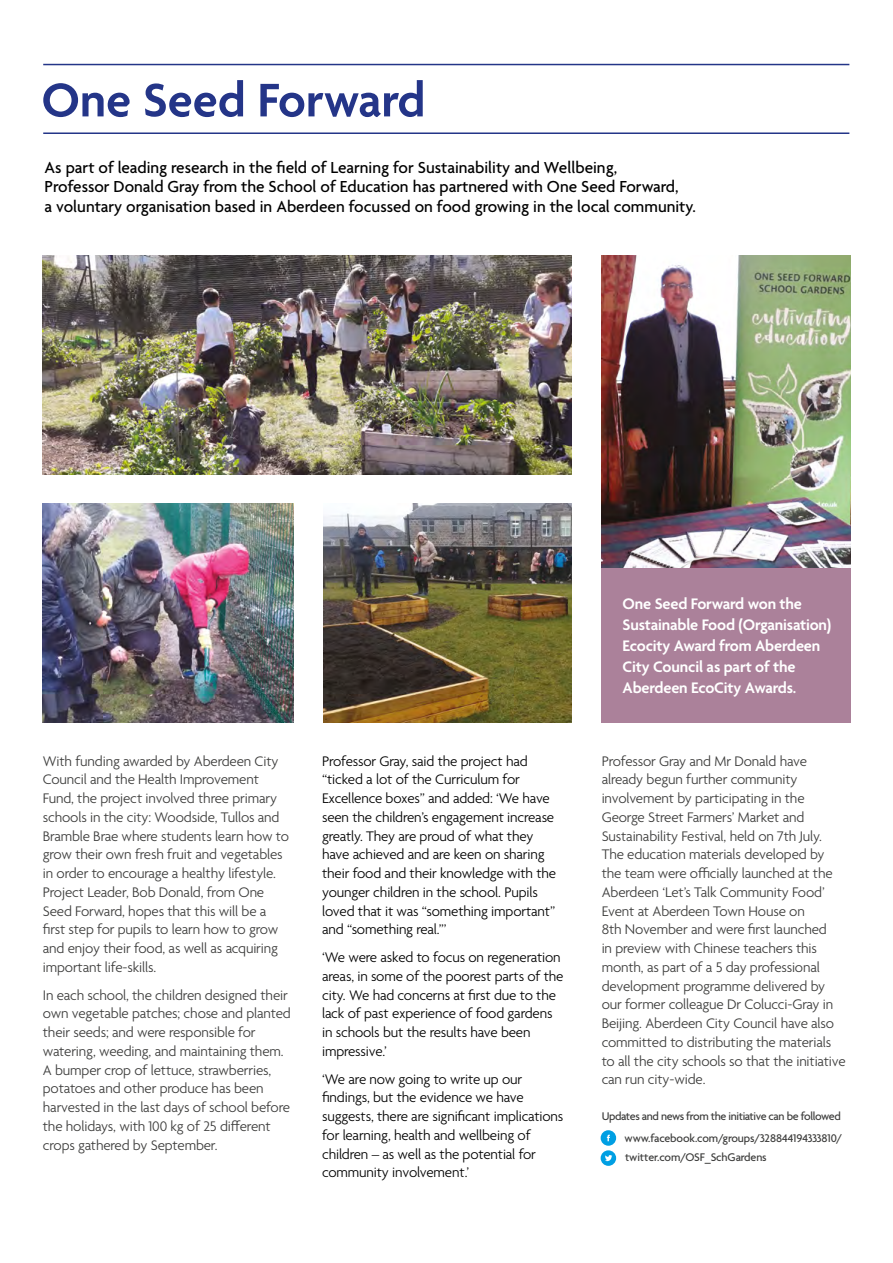
<style>
.page{position:relative;width:893px;height:1263px;background:#fff}
.page>*{position:absolute;margin:0;border:0;box-sizing:border-box;transform-origin:0 0}
.t1{font:600 51px "Agenda";color:#243588}
.t2{font:500 17.25px/19.5px "Agenda";color:#000}
.t3{font:600 16.5px/21px "Agenda";letter-spacing:-.01em;color:#fff}
.t4{font:300 15px/18.8px "Agenda";letter-spacing:-.01em;color:#3c3c3b}
.t5{font:300 15px/18.8px "Agenda";letter-spacing:-.01em;color:#000}
.t6{font:500 12px/22.5px "Agenda";letter-spacing:-.025em;color:#3c3c3b;text-align:right}
</style>
<div class="page">
<img style="left:43px;top:255px;width:529px;height:219px">
<img style="left:602px;top:255px;width:249px;height:313px">
<div style="left:601px;top:568px;width:250px;height:155px;background:#ab819a"></div>
<hr style="left:43px;top:132px;width:806px;height:2px;background:#243588">
<hr style="left:43px;top:64px;width:806px;height:1px;background:#243588">
<img style="left:43px;top:504px;width:250px;height:219px">
<img style="left:323px;top:504px;width:249px;height:219px">
<div style="left:601px;top:1130px;width:15px;height:16px;background:#009fe3;border-radius:50%"></div>
<svg style="left:606px;top:1135px;width:4px;height:6px"></svg>
<div style="left:601px;top:1150px;width:15px;height:16px;background:#009fe3;border-radius:50%"></div>
<svg style="left:605px;top:1155px;width:7px;height:6px"></svg>
<h1 class="t1" style="left:41px;top:73px;width:385px">One Seed Forward</h1>
<p class="t2" style="left:45px;top:159px;width:653px">As part of leading research in the field of Learning for Sustainability and Wellbeing,<br>Professor Donald Gray from the School of Education has partnered with One Seed Forward,<br>a voluntary organisation based in Aberdeen focussed on food growing in the local community.</p>
<p class="t4" style="left:43px;top:752px;width:248px">With funding awarded by Aberdeen City Council and the Health Improvement Fund, the project involved three primary schools in the city: Woodside, Tullos and Bramble Brae where students learn how to grow their own fresh fruit and vegetables in order to encourage a healthy lifestyle.<br>Project Leader, Bob Donald, from One Seed Forward, hopes that this will be a first step for pupils to learn how to grow and enjoy their food, as well as acquiring important life-skills.</p>
<p class="t4" style="left:43px;top:986px;width:250px">In each school, the children designed their own vegetable patches; chose and planted their seeds; and were responsible for watering, weeding, and maintaining them.<br>A bumper crop of lettuce, strawberries, potatoes and other produce has been harvested in the last days of school before the holidays, with 100 kg of 25 different crops gathered by September.</p>
<p class="t5" style="left:322px;top:752px;width:236px">Professor Gray, said the project had “ticked a lot of the Curriculum for Excellence boxes” and added: ‘We have seen the children’s engagement increase greatly. They are proud of what they have achieved and are keen on sharing their food and their knowledge with the younger children in the school. Pupils loved that it was “something important” and “something real.”’</p>
<p class="t5" style="left:322px;top:949px;width:243px">‘We were asked to focus on regeneration areas, in some of the poorest parts of the city. We had concerns at first due to the lack of past experience of food gardens in schools but the results have been impressive.’</p>
<p class="t5" style="left:322px;top:1070px;width:243px">‘We are now going to write up our findings, but the evidence we have suggests, there are significant implications for learning, health and wellbeing of children – as well as the potential for community involvement.’</p>
<p class="t3" style="left:622px;top:594px;width:210px">One Seed Forward won the<br>Sustainable Food (Organisation)<br>Ecocity Award from Aberdeen<br>City Council as part of the<br>Aberdeen EcoCity Awards.</p>
<p class="t4" style="left:602px;top:752px;width:245px">Professor Gray and Mr Donald have already begun further community involvement by participating in the George Street Farmers’ Market and Sustainability Festival, held on 7th July.<br>The education materials developed by the team were officially launched at the Aberdeen ‘Let’s Talk Community Food’ Event at Aberdeen Town House on<br>8th November and were first launched<br>in preview with Chinese teachers this month, as part of a 5 day professional development programme delivered by our former colleague Dr Colucci-Gray in Beijing. Aberdeen City Council have also committed to distributing the materials to all the city schools so that the initiative can run city-wide.</p>
<p class="t6" style="left:602px;top:1105px;width:242px">Updates and news from the initiative can be followed www.facebook.com/groups/328844194333810/</p>
<p class="t6" style="left:625px;top:1147px;width:143px">twitter.com/OSF_SchGardens</p>
</div>
